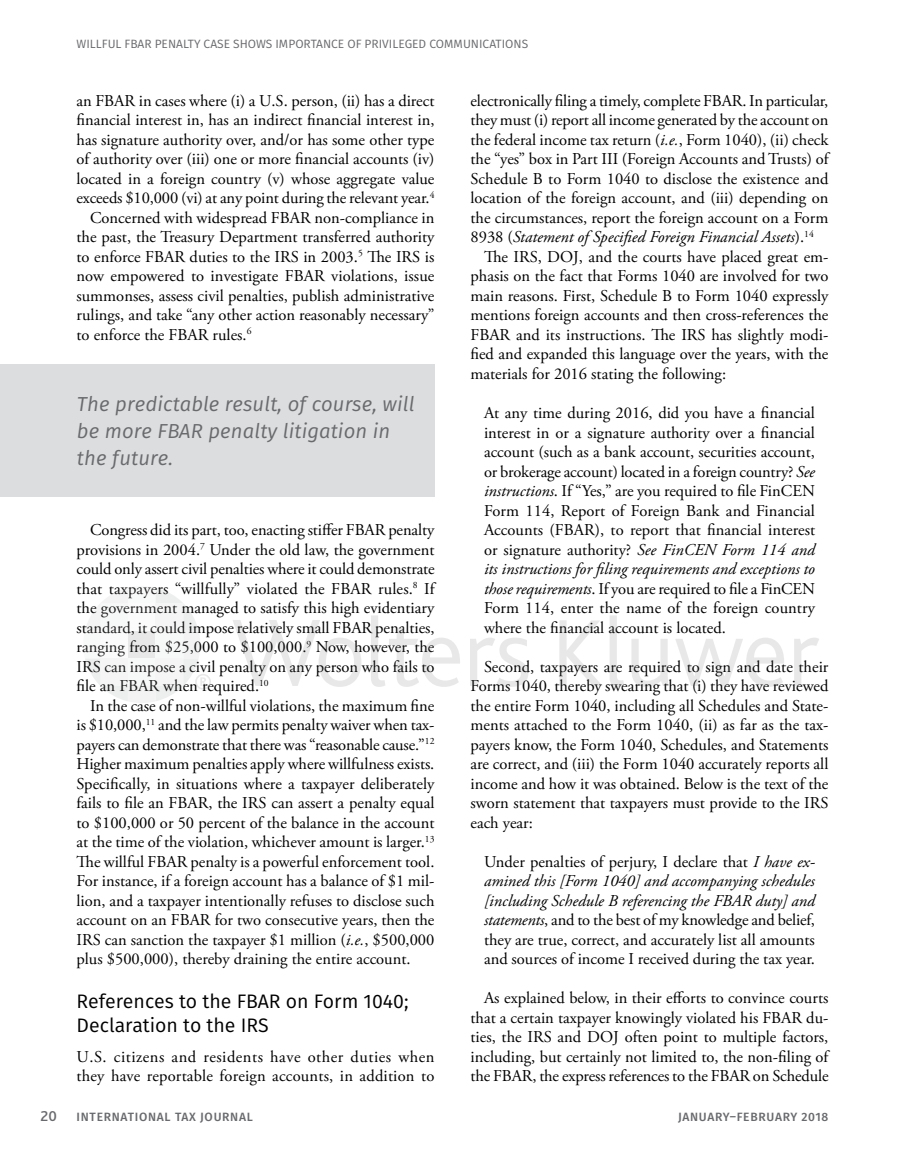
<style>
.page{position:relative;width:905px;height:1175px;background:#fff}
.page>*{position:absolute;margin:0;border:0;box-sizing:border-box;transform-origin:0 0}
.Pull_Quote_A{font:italic 20.25px/27px "Fira Sans";letter-spacing:.005em;color:#696a6d}
.H3_A{font:19.5px/24px "Fira Sans";color:#000}
.Body_A{font:16.5px/19.5px "Adobe Garamond Pro";color:#000;text-align:justify}
.Body_Quote_A{font:16.5px/19.5px "Adobe Garamond Pro";color:#000;text-align:justify}
.Body_A_f{font:16.5px/19.5px "Adobe Garamond Pro";color:#000;text-align:justify}
.t1{font:500 15px "Bliss 2";color:#696a6d}
.Running_H_A{font:12px "Fira Sans";color:#696a6d}
.t2{font:500 12px "Fira Sans";letter-spacing:.06em;color:#696a6d}
.s1{font-style:italic}
</style>
<div class="page">
<div style="left:0;top:364px;width:435px;height:132px;background:#dcddde"></div>
<svg style="left:233px;top:620px;width:128px;height:67px"></svg>
<svg style="left:371px;top:615px;width:89px;height:72px"></svg>
<svg style="left:794px;top:638px;width:25px;height:48px"></svg>
<svg style="left:470px;top:638px;width:58px;height:49px"></svg>
<svg style="left:559px;top:620px;width:43px;height:66px"></svg>
<svg style="left:610px;top:615px;width:14px;height:72px"></svg>
<svg style="left:631px;top:639px;width:37px;height:48px"></svg>
<svg style="left:675px;top:638px;width:109px;height:49px"></svg>
<svg style="left:85px;top:588px;width:126px;height:115px"></svg>
<p class="Running_H_A" style="left:77px;top:35px;width:453px">WILLFUL FBAR PENALTY CASE SHOWS IMPORTANCE OF PRIVILEGED COMMUNICATIONS</p>
<p class="Body_A_f" style="left:76px;top:91px;width:359px">an FBAR in cases where (i) a U.S. person, (ii) has a direct financial interest in, has an indirect financial interest in, has signature authority over, and/or has some other type of authority over (iii) one or more financial accounts (iv) located in a foreign country (v) whose aggregate value exceeds $10,000 (vi) at any point during the relevant year.<sup>4</sup></p>
<p class="Body_A" style="left:76px;top:208px;width:359px;text-indent:14px">Concerned with widespread FBAR non-compliance in the past, the Treasury Department transferred authority to enforce FBAR duties to the IRS in 2003.<sup>5</sup> The IRS is now empowered to investigate FBAR violations, issue summonses, assess civil penalties, publish administrative rulings, and take “any other action reasonably necessary” to enforce the FBAR rules.<sup>6</sup></p>
<p class="Pull_Quote_A" style="left:77px;top:390px;width:339px">The predictable result, of course, will be more FBAR penalty litigation in the future.</p>
<p class="Body_A" style="left:76px;top:520px;width:360px;text-indent:14px">Congress did its part, too, enacting stiffer FBAR penalty provisions in 2004.<sup>7</sup> Under the old law, the government could only assert civil penalties where it could demonstrate that taxpayers “willfully” violated the FBAR rules.<sup>8</sup> If the government managed to satisfy this high evidentiary standard, it could impose relatively small FBAR penalties, ranging from $25,000 to $100,000.<sup>9</sup> Now, however, the IRS can impose a civil penalty on any person who fails to file an FBAR when required.<sup>10</sup></p>
<p class="Body_A" style="left:76px;top:696px;width:359px;text-indent:14px">In the case of non-willful violations, the maximum fine is $10,000,<sup>11</sup> and the law permits penalty waiver when tax&shy;payers can demonstrate that there was “reasonable cause.”<sup>12<br></sup>Higher maximum penalties apply where willfulness exists.<br>Specifically, in situations where a taxpayer deliberately fails to file an FBAR, the IRS can assert a penalty equal to $100,000 or 50 percent of the balance in the account at the time of the violation, whichever amount is larger.<sup>13<br></sup>The willful FBAR penalty is a powerful enforcement tool.<br>For instance, if a foreign account has a balance of $1 mil&shy;lion, and a taxpayer intentionally refuses to disclose such account on an FBAR for two consecutive years, then the IRS can sanction the taxpayer $1 million (<span class="s1">i.e.</span>, $500,000 plus $500,000), thereby draining the entire account.</p>
<p class="H3_A" style="left:76px;top:988px;width:333px">References to the FBAR on Form 1040;<br>Declaration to the IRS</p>
<p class="Body_A_f" style="left:76px;top:1047px;width:359px">U.S. citizens and residents have other duties when they have reportable foreign accounts, in addition to</p>
<p class="Body_A_f" style="left:470px;top:91px;width:359px">electronically filing a timely, complete FBAR. In particular, they must (i) report all income generated by the account on the federal income tax return (<span class="s1">i.e.</span>, Form 1040), (ii) check the “yes” box in Part III (Foreign Accounts and Trusts) of Schedule B to Form 1040 to disclose the existence and location of the foreign account, and (iii) depending on the circumstances, report the foreign account on a Form 8938 (<span class="s1">Statement of Specified Foreign Financial Assets</span>).<sup>14</sup></p>
<p class="Body_A" style="left:470px;top:247px;width:359px;text-indent:14px">The IRS, DOJ, and the courts have placed great em&shy;phasis on the fact that Forms 1040 are involved for two main reasons. First, Schedule B to Form 1040 expressly mentions foreign accounts and then cross-references the FBAR and its instructions. The IRS has slightly modi&shy;fied and expanded this language over the years, with the materials for 2016 stating the following:</p>
<p class="Body_Quote_A" style="left:484px;top:403px;width:332px">At any time during 2016, did you have a financial interest in or a signature authority over a financial account (such as a bank account, securities account, or brokerage account) located in a foreign country? <span class="s1">See instructions</span>. If “Yes,” are you required to file FinCEN Form 114, Report of Foreign Bank and Financial Accounts (FBAR), to report that financial interest or signature authority? <span class="s1">See FinCEN Form 114 and its instructions for filing requirements and exceptions to those requirements</span>. If you are required to file a FinCEN Form 114, enter the name of the foreign country where the financial account is located.</p>
<p class="Body_A" style="left:470px;top:657px;width:359px;text-indent:14px">Second, taxpayers are required to sign and date their Forms 1040, thereby swearing that (i) they have reviewed the entire Form 1040, including all Schedules and State&shy;ments attached to the Form 1040, (ii) as far as the tax&shy;payers know, the Form 1040, Schedules, and Statements are correct, and (iii) the Form 1040 accurately reports all income and how it was obtained. Below is the text of the sworn statement that taxpayers must provide to the IRS each year:</p>
<p class="Body_Quote_A" style="left:484px;top:852px;width:332px">Under penalties of perjury, I declare that <span class="s1">I have ex&shy;amined this [Form 1040] and accompanying schedules [including Schedule B referencing the FBAR duty] and statements</span>, and to the best of my knowledge and belief, they are true, correct, and accurately list all amounts and sources of income I received during the tax year.</p>
<p class="Body_A" style="left:470px;top:988px;width:359px;text-indent:14px">As explained below, in their efforts to convince courts that a certain taxpayer knowingly violated his FBAR du&shy;ties, the IRS and DOJ often point to multiple factors, including, but certainly not limited to, the non-filing of the FBAR, the express references to the FBAR on Schedule</p>
<p class="t1" style="left:40px;top:1106px;width:18px">20</p>
<p class="t2" style="left:77px;top:1107px;width:178px">INTERNATIONAL TAX JOURNAL</p>
<p class="t2" style="left:678px;top:1107px;width:152px">JANUARY–FEBRUARY 2018</p>
</div>
